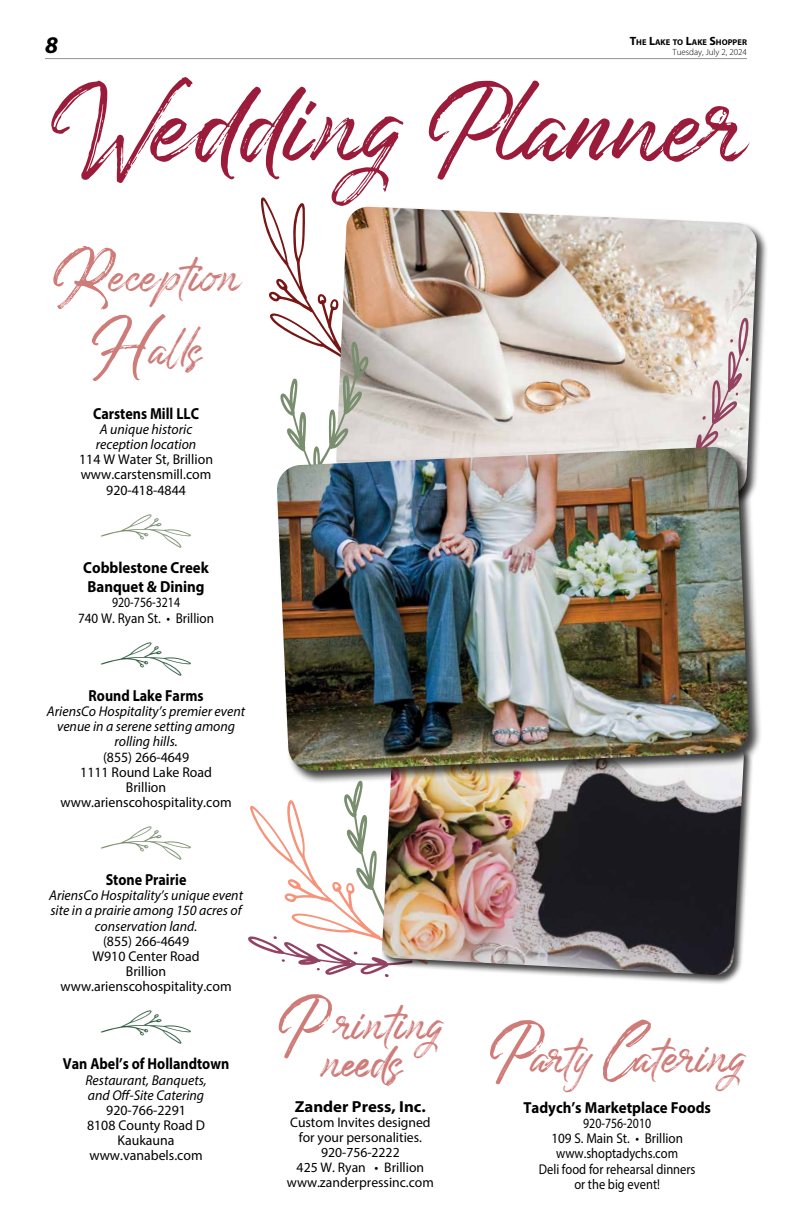
<style>
.page{position:relative;width:792px;height:1224px;background:#fff}
.page>*{position:absolute;margin:0;border:0;box-sizing:border-box;transform-origin:0 0}
.t1{font:84.7px "Underland Alternative";color:#9a1c3a}
.t2{font:36px/38px "Underland Alternative";color:#cf7c79;text-align:center}
.t3{font:30px "Ding Dong Extras";color:#798e6f;scale:1.23 1}
.t4{font:30px "Ding Dong Extras";color:#2e5c3e;scale:1.23 1}
.t5{font:italic 700 24px "Myriad Pro";color:#000}
.t6{font:700 16px "Myriad Pro";color:#000;scale:.88 1}
.t7{font:700 16px/19px "Myriad Pro";color:#000;scale:.93 1}
.t8{font:700 16px "Myriad Pro";color:#000;scale:1.05 1}
.t9{font:14.2px/15.1px "Myriad Pro";color:#000;text-align:center}
.t10{font:italic 14.2px/15.1px "Myriad Pro";color:#000}
.t11{font:14.2px/15.3px "Myriad Pro";color:#000;text-align:center;scale:.83 1}
.t12{font:13.9px/14.9px "Myriad Pro";color:#000;text-align:center}
.t13{font:300 9px "Myriad Pro";color:#000}
.t14{font:700 8.4px "Myriad Pro";color:#000}
.s1{font-size:12px}
.s2{font-size:55px}
</style>
<div class="page">
<hr style="left:45px;top:58px;width:702px;height:1px;background:#939598">
<img style="left:378px;top:208px;width:379px;height:238px">
<div style="left:381px;top:731px;width:373px;height:254px;background:#000;opacity:.75"></div>
<img style="left:448px;top:784px;width:296px;height:191px">
<div style="left:276px;top:446px;width:486px;height:338px;background:#000;opacity:.75"></div>
<img style="left:276px;top:447px;width:473px;height:324px">
<svg style="left:341px;top:206px;width:72px;height:223px;background:#c9ae9a"></svg>
<img style="left:276px;top:782px;width:172px;height:203px">
<img style="left:276px;top:340px;width:102px;height:200px">
<svg style="left:682px;top:315px;width:82px;height:166px;background:#cecac3"></svg>
<h3 class="t5" style="left:45px;top:30px;width:14px">8</h3>
<p class="t14" style="left:630px;top:37px;width:119px"><span class="s1">T</span>HE <span class="s1">L</span>AKE TO <span class="s1">L</span>AKE <span class="s1">S</span>HOPPER</p>
<p class="t13" style="left:673px;top:47px;width:76px">Tuesday, July 2, 2024</p>
<h1 class="t1" style="left:51px;top:82px;width:692px">Wedding Planner</h1>
<h2 class="t2" style="left:53px;top:243px;width:187px;line-height:73px"><span class="s2">R</span>eception<br><span class="s2">H</span>alls</h2>
<p class="t6" style="left:93px;top:403px;width:122px">Carstens Mill LLC</p>
<p class="t10" style="left:96px;top:422px;width:102px">A unique historic reception location</p>
<p class="t9" style="left:79px;top:452px;width:135px;text-align:left">114 W Water St, Brillion www.carstensmill.com</p>
<h3 class="t3" style="left:100px;top:503px;width:76px">S</h3>
<p class="t9" style="left:106px;top:482px;width:81px">920-418-4844</p>
<p class="t7" style="left:83px;top:558px;width:137px">Cobblestone Creek<br>Banquet &amp; Dining</p>
<p class="t11" style="left:78px;top:595px;width:165px">920-756-3214<br>740 W. Ryan St. • Brillion</p>
<h3 class="t4" style="left:100px;top:631px;width:76px">S</h3>
<p class="t6" style="left:89px;top:685px;width:132px">Round Lake Farms</p>
<p class="t10" style="left:47px;top:704px;width:200px;text-align:center">AriensCo Hospitality’s premier event venue in a serene setting among rolling hills.</p>
<p class="t9" style="left:61px;top:749px;width:172px">(855) 266-4649<br>1111 Round Lake Road<br>Brillion www.arienscohospitality.com</p>
<h3 class="t3" style="left:100px;top:815px;width:76px">S</h3>
<p class="t6" style="left:106px;top:869px;width:93px">Stone Prairie</p>
<p class="t10" style="left:49px;top:888px;width:195px;text-align:center">AriensCo Hospitality’s unique event site in a prairie among 150 acres of conservation land.</p>
<p class="t9" style="left:61px;top:933px;width:172px">(855) 266-4649<br>W910 Center Road<br>Brillion www.arienscohospitality.com</p>
<h3 class="t4" style="left:100px;top:999px;width:76px">S</h3>
<p class="t6" style="left:63px;top:1054px;width:191px">Van Abel’s of Hollandtown</p>
<p class="t10" style="left:85px;top:1072px;width:123px">Restaurant, Banquets, and Off-Site Catering</p>
<p class="t9" style="left:87px;top:1102px;width:120px">920-766-2291<br>8108 County Road D<br>Kaukauna www.vanabels.com</p>
<h2 class="t2" style="left:279px;top:1007px;width:165px"><span class="s2">P</span> rinting needs</h2>
<p class="t8" style="left:295px;top:1096px;width:126px">Zander Press, Inc.</p>
<p class="t12" style="left:287px;top:1115px;width:148px">Custom Invites designed for your personalities.<br>920-756-2222<br>425 W. Ryan • Brillion www.zanderpressinc.com</p>
<h2 class="t2" style="left:490px;top:1040px;width:256px"><span class="s2">P</span>arty <span class="s2">C</span>atering</h2>
<p class="t7" style="left:523px;top:1097px;width:203px">Tadych’s Marketplace Foods</p>
<p class="t11" style="left:539px;top:1115px;width:190px">920-756-2010<br>109 S. Main St. • Brillion www.shoptadychs.com<br>Deli food for rehearsal dinners or the big event!</p>
</div>
